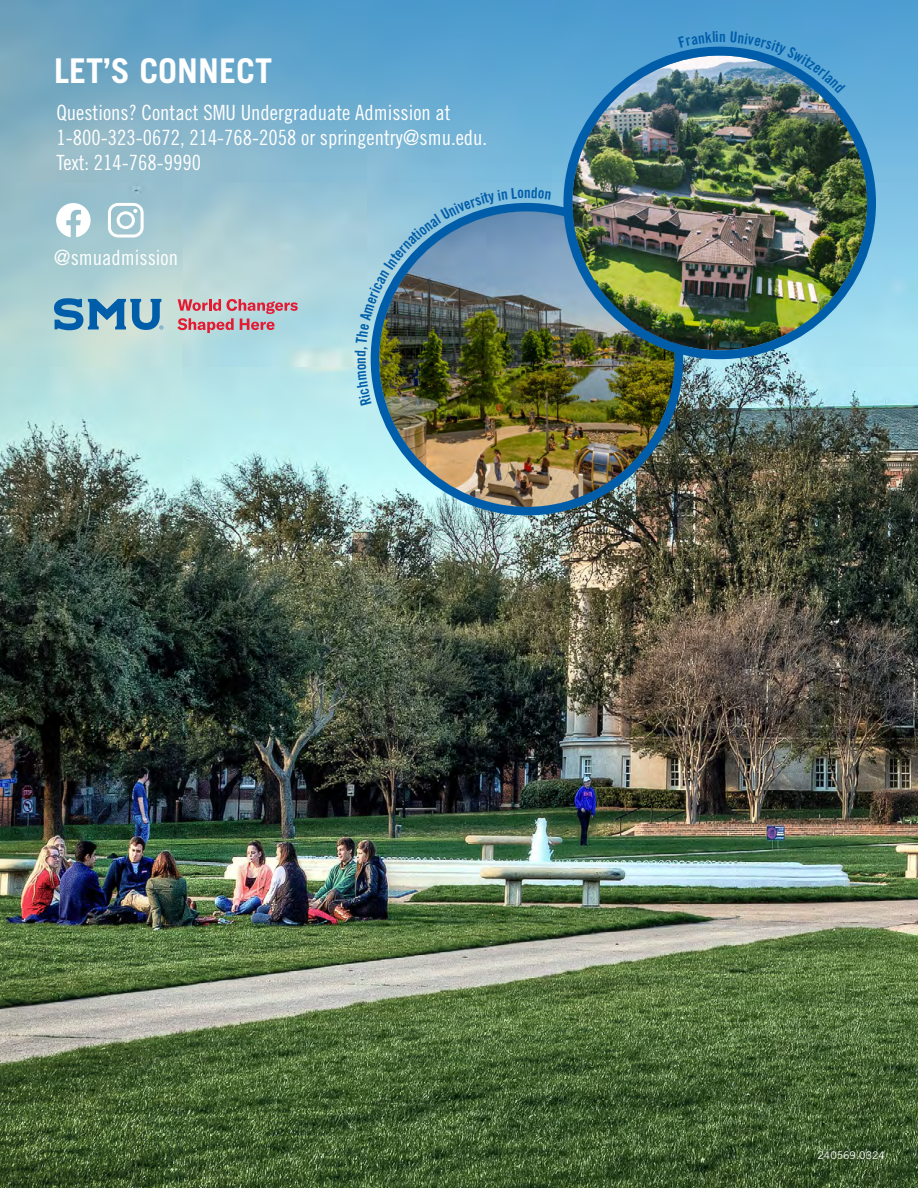
<style>
.page{position:relative;width:918px;height:1188px;background:#fff}
.page>*{position:absolute;margin:0;border:0;box-sizing:border-box;transform-origin:0 0}
.t1{font:700 34.2px "Trade Gothic LT Std";color:#fff}
.t2{font:21px/25.2px "Trade Gothic LT Std Cn 18";color:#fff}
.t3{font:15px "Trade Gothic LT Std Bd Cn 20";color:#005da9}
.t4{font:10.5px "Trade Gothic LT Std";color:#fff}
</style>
<div class="page">
<img style="left:0;top:0;width:918px;height:1188px">
<svg style="left:108px;top:203px;width:36px;height:34px"></svg>
<img style="left:379px;top:211px;width:296px;height:296px;border-radius:148px">
<div style="left:371px;top:203px;width:312px;height:312px;border:9px solid #005da9;border-radius:50%"></div>
<img style="left:572px;top:56px;width:295px;height:294px;border-radius:147px">
<div style="left:563px;top:47px;width:313px;height:312px;border:9px solid #005da9;border-radius:50%"></div>
<svg style="left:54px;top:298px;width:109px;height:32px;background:#5d99bd"></svg>
<svg style="left:177px;top:299px;width:121px;height:34px;background:#c3a4ad"></svg>
<svg style="left:56px;top:203px;width:35px;height:34px"></svg>
<svg style="left:356px;top:364px;width:16px;height:42px"></svg>
<img style="left:355px;top:188px;width:168px;height:168px">
<svg style="left:532px;top:187px;width:19px;height:13px"></svg>
<img style="left:678px;top:31px;width:168px;height:63px">
<h1 class="t1" style="left:54px;top:50px;width:220px">LET’S CONNECT</h1>
<p class="t2" style="left:56px;top:100px;width:432px">Questions? Contact SMU Undergraduate Admission at<br>1-800-323-0672, 214-768-2058 or springentry@smu.edu.<br>Text: 214-768-9990</p>
<p class="t2" style="left:54px;top:244px;width:126px">@smuadmission</p>
<p class="t3" style="left:351px;top:364px;width:8px;rotate:-90deg">n</p>
<p class="t3" style="left:524px;top:184px;width:8px">n</p>
<p class="t4" style="left:818px;top:1149px;width:69px">240569.0324</p>
</div>
